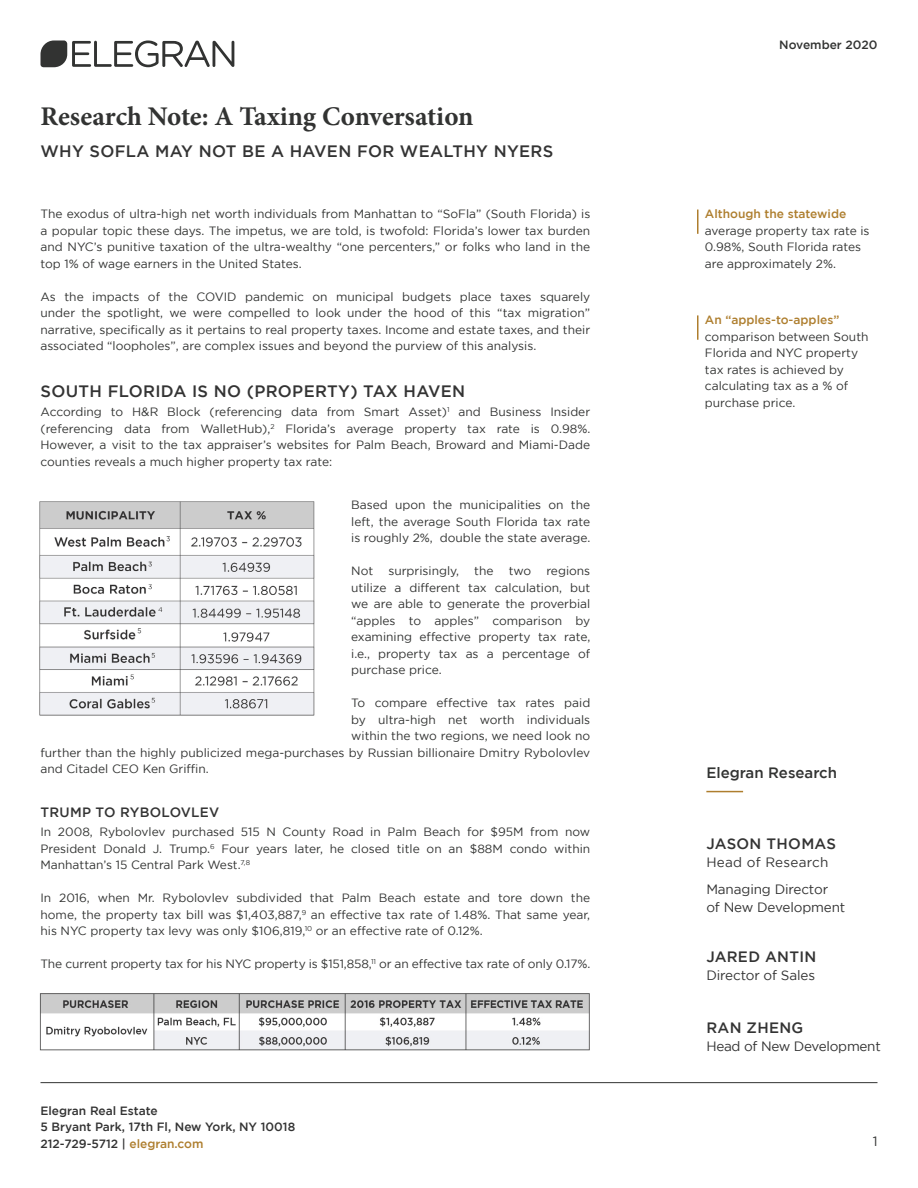
<style>
.page{position:relative;width:918px;height:1188px;background:#fff}
.page>*{position:absolute;margin:0;border:0;box-sizing:border-box;transform-origin:0 0}
.Internal_Heading{font:700 27px "Minion Pro";letter-spacing:-.005em;color:#323332}
.Subheading{font:500 16.5px "Gotham";letter-spacing:.02em;color:#333}
.Subheading-2{font:500 15px "Gotham";letter-spacing:.02em;color:#333}
.Body_Paragraph{font:500 15px "Gotham";color:#323332}
.names{font:500 15px "Gotham";letter-spacing:.02em;color:#333}
.Subheading-3{font:13.5px "Gotham";letter-spacing:-.01em;color:#333}
.Subheading-4{font:500 13.5px "Gotham";letter-spacing:.02em;color:#333}
.Subheading-5{font:13.5px "Gotham";letter-spacing:.02em;color:#333}
.t1{font:13.5px "Gotham";color:#323332}
.Body_Paragraph-2{font:12px/16.5px "Gotham";color:#323332;text-align:justify}
.t2{font:500 12px/16.5px "Gotham";color:#333}
.Body_Paragraph-3{font:500 12px "Gotham";color:#323332}
.s1{color:#ae7e2e}
.s2{font-weight:500;color:#ae7e2e}
</style>
<div class="page">
<hr style="left:40px;top:1082px;width:838px;height:1px;background:#323332">
<hr style="left:706px;top:791px;width:37px;height:1px;background:#ae7e2e">
<img style="left:39px;top:501px;width:276px;height:215px">
<hr style="left:697px;top:210px;width:2px;height:24px;background:#ae7e2e">
<hr style="left:697px;top:315px;width:2px;height:25px;background:#ae7e2e">
<img style="left:39px;top:993px;width:551px;height:58px">
<svg style="left:41px;top:40px;width:193px;height:27px"></svg>
<p class="Internal_Heading" style="left:40px;top:98px;width:435px">Research Note: A Taxing Conversation</p>
<p class="Subheading" style="left:40px;top:142px;width:514px">WHY SOFLA MAY NOT BE A HAVEN FOR WEALTHY NYERS</p>
<p class="Body_Paragraph-2" style="left:40px;top:206px;width:551px">The exodus of ultra-high net worth individuals from Manhattan to “SoFla” (South Florida) is a popular topic these days. The impetus, we are told, is twofold: Florida’s lower tax burden and NYC’s punitive taxation of the ultra-wealthy “one percenters,” or folks who land in the top 1% of wage earners in the United States.</p>
<p class="Body_Paragraph-2" style="left:40px;top:288px;width:551px">As the impacts of the COVID pandemic on municipal budgets place taxes squarely under the spotlight, we were compelled to look under the hood of this “tax migration” narrative, specifically as it pertains to real property taxes. Income and estate taxes, and their associated “loopholes”, are complex issues and beyond the purview of this analysis.</p>
<p class="Subheading" style="left:40px;top:382px;width:426px">SOUTH FLORIDA IS NO (PROPERTY) TAX HAVEN</p>
<p class="Body_Paragraph-2" style="left:40px;top:404px;width:551px">According to H&amp;R Block (referencing data from Smart Asset)<sup>1</sup> and Business Insider (referencing data from WalletHub),<sup>2</sup> Florida’s average property tax rate is 0.98%.<br>However, a visit to the tax appraiser’s websites for Palm Beach, Broward and Miami-Dade counties reveals a much higher property tax rate:</p>
<p class="Body_Paragraph-2" style="left:351px;top:497px;width:241px">Based upon the municipalities on the left, the average South Florida tax rate is roughly 2%, double the state average.</p>
<p class="Body_Paragraph-2" style="left:351px;top:563px;width:24px">Not</p>
<p class="Body_Paragraph-2" style="left:388px;top:563px;width:72px">surprisingly,</p>
<p class="Body_Paragraph-2" style="left:474px;top:563px;width:21px">the</p>
<p class="Body_Paragraph-2" style="left:509px;top:563px;width:24px">two</p>
<p class="Body_Paragraph-2" style="left:351px;top:563px;width:241px;text-indent:195px">regions utilize a different tax calculation, but we are able to generate the proverbial “apples to apples” comparison by examining effective property tax rate, i.e., property tax as a percentage of purchase price.</p>
<p class="Body_Paragraph-2" style="left:351px;top:695px;width:241px">To compare effective tax rates paid</p>
<p class="Body_Paragraph-2" style="left:351px;top:711px;width:241px">by ultra-high net worth individuals</p>
<p class="Body_Paragraph-2" style="left:351px;top:728px;width:241px">within the two regions, we need look no</p>
<p class="Body_Paragraph-2" style="left:40px;top:744px;width:551px">further than the highly publicized mega-purchases by Russian billionaire Dmitry Rybolovlev</p>
<p class="Body_Paragraph-2" style="left:40px;top:761px;width:170px">and Citadel CEO Ken Griffin.</p>
<p class="Subheading-4" style="left:40px;top:804px;width:180px">TRUMP TO RYBOLOVLEV</p>
<p class="Body_Paragraph-2" style="left:40px;top:824px;width:551px">In 2008, Rybolovlev purchased 515 N County Road in Palm Beach for $95M from now President Donald J. Trump.<sup>6</sup> Four years later, he closed title on an $88M condo within Manhattan’s 15 Central Park West.<sup>7,8</sup></p>
<p class="Body_Paragraph-2" style="left:40px;top:890px;width:551px">In 2016, when Mr. Rybolovlev subdivided that Palm Beach estate and tore down the home, the property tax bill was $1,403,887,<sup>9</sup> an effective tax rate of 1.48%. That same year, his NYC property tax levy was only $106,819,<sup>10</sup> or an effective rate of 0.12%.</p>
<p class="Body_Paragraph-2" style="left:40px;top:956px;width:551px">The current property tax for his NYC property is $151,858,<sup>11</sup> or an effective tax rate of only 0.17%.</p>
<p class="t2" style="left:40px;top:1102px;width:256px">Elegran Real Estate<br>5 Bryant Park, 17th Fl, New York, NY 10018<br>212-729-5712 | <span class="s1">elegran.com</span></p>
<p class="Body_Paragraph-3" style="left:779px;top:38px;width:100px">November 2020</p>
<p class="Body_Paragraph-2" style="left:705px;top:206px;width:166px;text-align:left"><span class="s2">Although the statewide </span>average property tax rate is<br>0.98%, South Florida rates are approximately 2%.</p>
<p class="Body_Paragraph-2" style="left:705px;top:312px;width:165px;text-align:left"><span class="s2">An “apples-to-apples” </span>comparison between South<br>Florida and NYC property tax rates is achieved by calculating tax as a % of purchase price.</p>
<p class="Body_Paragraph" style="left:706px;top:764px;width:132px">Elegran Research</p>
<p class="Subheading-2" style="left:706px;top:835px;width:131px">JASON THOMAS</p>
<p class="Subheading-5" style="left:706px;top:855px;width:124px">Head of Research</p>
<p class="Subheading-3" style="left:706px;top:882px;width:123px">Managing Director</p>
<p class="Subheading-3" style="left:706px;top:900px;width:140px">of New Development</p>
<p class="Subheading-2" style="left:706px;top:948px;width:112px">JARED ANTIN</p>
<p class="Subheading-3" style="left:706px;top:968px;width:110px">Director of Sales</p>
<p class="names" style="left:706px;top:1019px;width:99px">RAN ZHENG</p>
<p class="Subheading-3" style="left:706px;top:1038px;width:176px">Head of New Development</p>
<p class="t1" style="left:873px;top:1133px;width:6px">1</p>
</div>
